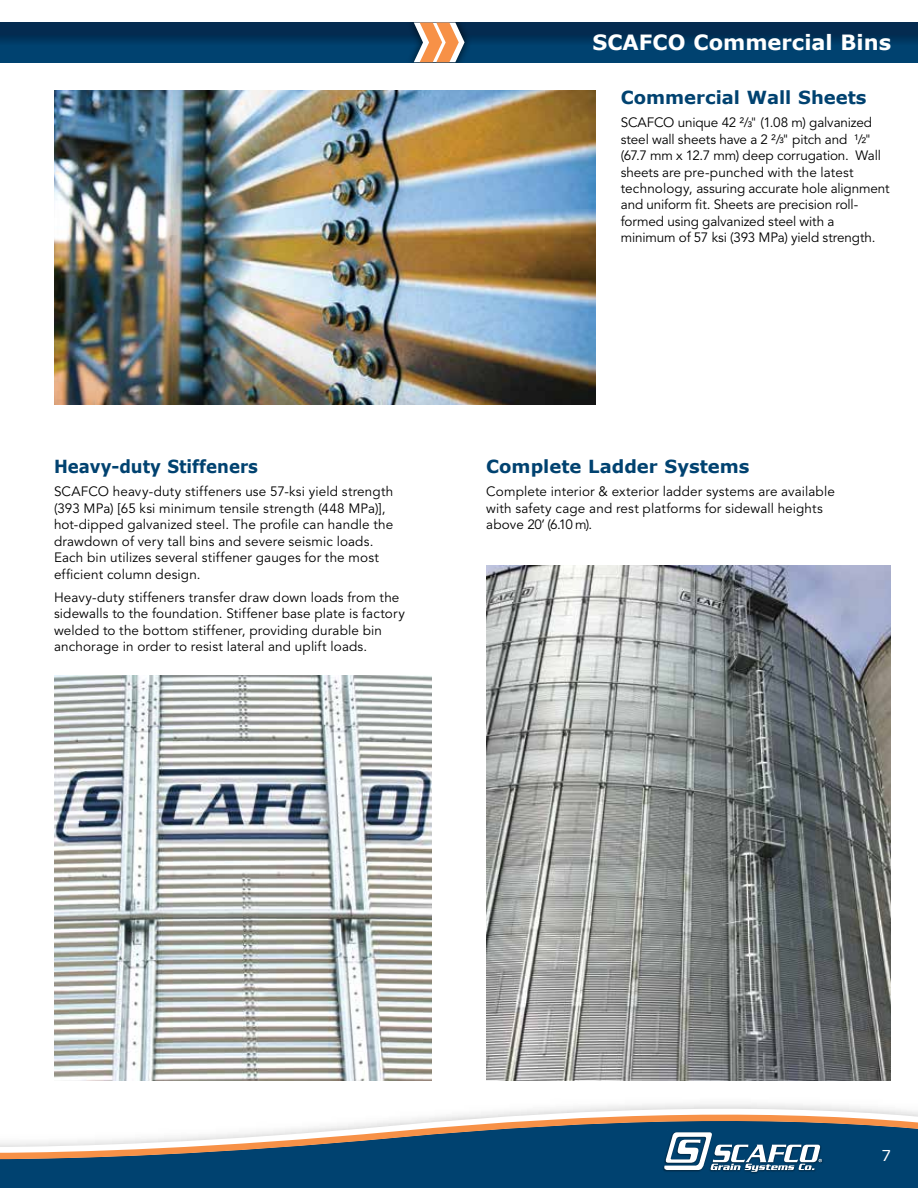
<style>
.page{position:relative;width:918px;height:1188px;background:#fff}
.page>*{position:absolute;margin:0;border:0;box-sizing:border-box;transform-origin:0 0}
.t1{font:700 21px "Verdana";color:#fff}
.t2{font:700 18px "Verdana";color:#004270}
.t3{font:700 18px "Verdana";color:#004270;scale:.92 1}
.t4{font:15px "Verdana";color:#fff}
.t5{font:13.5px/16.5px "Avenir LT Std";letter-spacing:.01em;color:#000}
.t6{font:13.5px/16.5px "Avenir LT Std";letter-spacing:-.01em;color:#000}
</style>
<div class="page">
<div style="left:0;top:1171px;width:918px;height:17px;background:#004270"></div>
<div style="left:0;top:22px;width:918px;height:40px;background:linear-gradient(to bottom,#04264a,#004878)"></div>
<div style="left:406px;top:22px;width:66px;height:40px;background:#000;opacity:.75"></div>
<svg style="left:414px;top:23px;width:51px;height:39px"></svg>
<svg style="left:573px;top:1103px;width:288px;height:5px"></svg>
<svg style="left:0;top:1108px;width:918px;height:63px"></svg>
<img style="left:661px;top:1130px;width:163px;height:45px">
<svg style="left:663px;top:1132px;width:159px;height:40px"></svg>
<img style="left:54px;top:90px;width:541px;height:315px">
<img style="left:54px;top:675px;width:378px;height:405px">
<img style="left:487px;top:566px;width:404px;height:514px">
<h1 class="t1" style="left:593px;top:28px;width:300px">SCAFCO Commercial Bins</h1>
<h2 class="t2" style="left:621px;top:84px;width:247px">Commercial Wall Sheets</h2>
<p class="t6" style="left:621px;top:114px;width:270px">SCAFCO unique 42 2/3" (1.08 m) galvanized steel wall sheets have a 2 2/3" pitch and 1/2" (67.7 mm x 12.7 mm) deep corrugation. Wall sheets are pre-punched with the latest technology, assuring accurate hole alignment and uniform fit. Sheets are precision roll&shy;formed using galvanized steel with a minimum of 57 ksi (393 MPa) yield strength.</p>
<h2 class="t3" style="left:54px;top:454px;width:223px">Heavy-duty Stiffeners</h2>
<p class="t5" style="left:54px;top:484px;width:341px">SCAFCO heavy-duty stiffeners use 57-ksi yield strength (393 MPa) [65 ksi minimum tensile strength (448 MPa)], hot-dipped galvanized steel. The profile can handle the drawdown of very tall bins and severe seismic loads.<br>Each bin utilizes several stiffener gauges for the most efficient column design.</p>
<p class="t5" style="left:54px;top:589px;width:352px">Heavy-duty stiffeners transfer draw down loads from the sidewalls to the foundation. Stiffener base plate is factory welded to the bottom stiffener, providing durable bin anchorage in order to resist lateral and uplift loads.</p>
<h2 class="t2" style="left:486px;top:454px;width:265px">Complete Ladder Systems</h2>
<p class="t5" style="left:486px;top:484px;width:350px">Complete interior &amp; exterior ladder systems are available with safety cage and rest platforms for sidewall heights above 20’ (6.10 m).</p>
<p class="t4" style="left:881px;top:1145px;width:11px">7</p>
</div>
